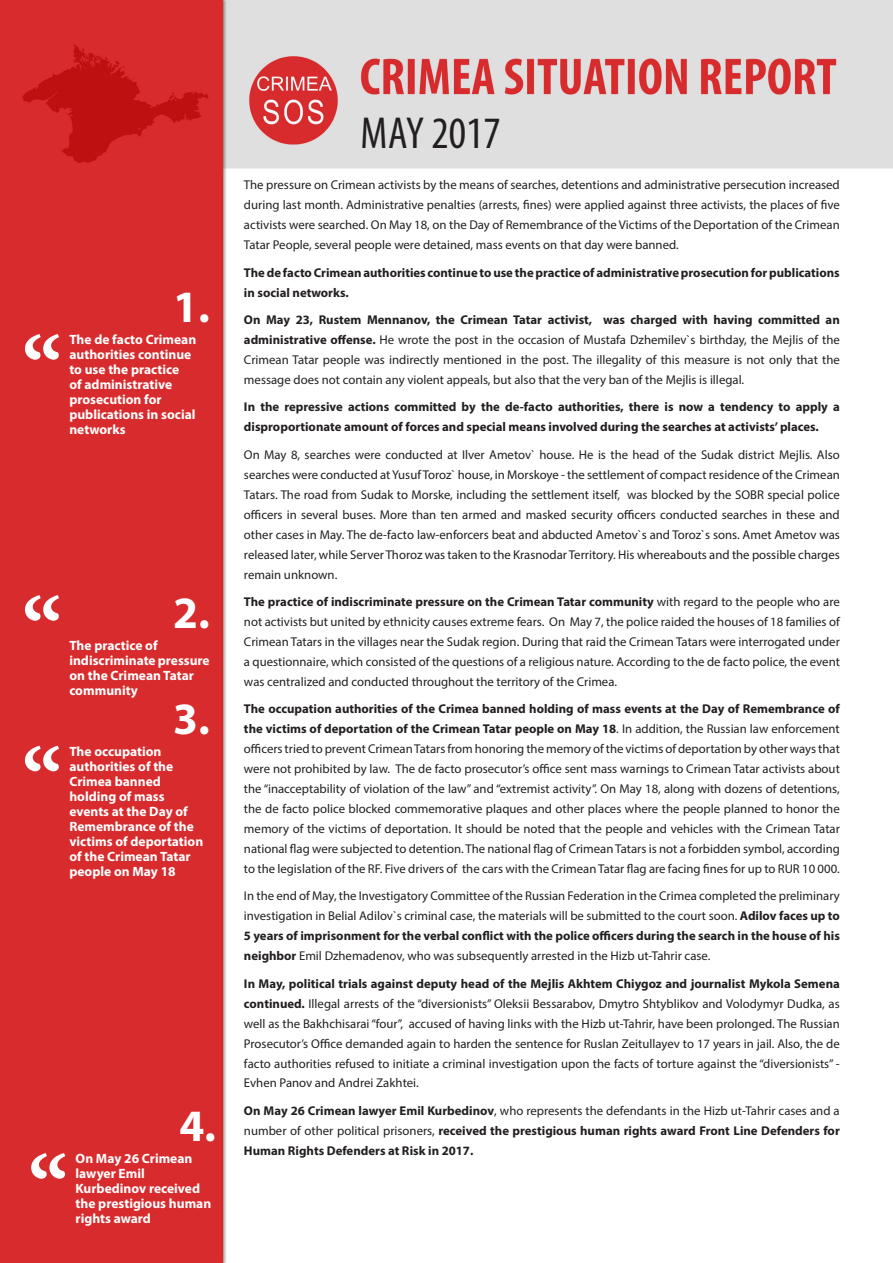
<style>
.page{position:relative;width:893px;height:1263px;background:#fff}
.page>*{position:absolute;margin:0;border:0;box-sizing:border-box;transform-origin:0 0}
.t1{font:700 90px "Minion Pro";color:#fff}
.t2{font:700 45px "Myriad Pro";color:#fff}
.t3{font:condensed 45px "Myriad Pro";color:#231f20}
.t4{font:700 13.5px/15px "Myriad Pro";color:#fff}
.t5{font:12.75px/20px "Myriad Pro";color:#231f20;text-align:justify}
.t6{font:700 12.75px/20px "Myriad Pro";color:#231f20}
.s1{font-weight:700}
.s2{font-weight:400}
</style>
<div class="page">
<img style="left:0;top:0;width:893px;height:1263px">
<p class="t1" style="left:22px;top:306px;width:42px">“</p>
<p class="t2" style="left:173px;top:277px;width:38px">1.</p>
<p class="t4" style="left:69px;top:332px;width:128px">The de facto Crimean authorities continue to use the practice<br>of administrative prosecution for publications in social networks</p>
<p class="t1" style="left:22px;top:567px;width:42px">“</p>
<p class="t1" style="left:22px;top:718px;width:42px">“</p>
<p class="t2" style="left:173px;top:583px;width:38px">2.</p>
<p class="t4" style="left:69px;top:638px;width:142px">The practice of indiscriminate pressure on the Crimean Tatar community</p>
<p class="t2" style="left:173px;top:689px;width:38px">3.</p>
<p class="t4" style="left:69px;top:743px;width:135px">The occupation authorities of the<br>Crimea banned holding of mass events at the Day of<br>Remembrance of the victims of deportation of the Crimean Tatar people on May 18</p>
<p class="t1" style="left:29px;top:1125px;width:42px">“</p>
<p class="t2" style="left:179px;top:1096px;width:38px">4.</p>
<p class="t4" style="left:76px;top:1151px;width:137px">On May 26 Crimean lawyer Emil<br>Kurbedinov received the prestigious human</p>
<p class="t4" style="left:76px;top:1211px;width:77px">rights award</p>
<p class="t3" style="left:361px;top:106px;width:142px">MAY 2017</p>
<p class="t5" style="left:244px;top:175px;width:597px">The pressure on Crimean activists by the means of searches, detentions and administrative persecution increased during last month. Administrative penalties (arrests, fines) were applied against three activists, the places of five activists were searched. On May 18, on the Day of Remembrance of the Victims of the Deportation of the Crimean Tatar People, several people were detained, mass events on that day were banned.</p>
<p class="t6" style="left:244px;top:262px;width:597px">The de facto Crimean authorities continue to use the practice of administrative prosecution for publications in social networks.</p>
<p class="t5" style="left:244px;top:310px;width:597px"><span class="s1">On May 23, Rustem Mennanov, the Crimean Tatar activist, was charged with having committed an administrative offense.</span> He wrote the post in the occasion of Mustafa Dzhemilev`s birthday, the Mejlis of the Crimean Tatar people was indirectly mentioned in the post. The illegality of this measure is not only that the message does not contain any violent appeals, but also that the very ban of the Mejlis is illegal.</p>
<p class="t6" style="left:244px;top:397px;width:597px">In the repressive actions committed by the de-facto authorities, there is now a tendency to apply a disproportionate amount of forces and special means involved during the searches at activists’ places.</p>
<p class="t5" style="left:244px;top:444px;width:597px">On May 8, searches were conducted at Ilver Ametov` house. He is the head of the Sudak district Mejlis. Also searches were conducted at Yusuf Toroz` house, in Morskoye - the settlement of compact residence of the Crimean Tatars. The road from Sudak to Morske, including the settlement itself, was blocked by the SOBR special police officers in several buses. More than ten armed and masked security officers conducted searches in these and other cases in May. The de-facto law-enforcers beat and abducted Ametov`s and Toroz`s sons. Amet Ametov was released later, while Server Thoroz was taken to the Krasnodar Territory. His whereabouts and the possible charges remain unknown.</p>
<p class="t5" style="left:244px;top:592px;width:597px"><span class="s1">The practice of indiscriminate pressure on the Crimean Tatar community</span> with regard to the people who are not activists but united by ethnicity causes extreme fears. On May 7, the police raided the houses of 18 families of Crimean Tatars in the villages near the Sudak region. During that raid the Crimean Tatars were interrogated under a questionnaire, which consisted of the questions of a religious nature. According to the de facto police, the event was centralized and conducted throughout the territory of the Crimea.</p>
<p class="t5" style="left:244px;top:699px;width:597px"><span class="s1">The occupation authorities of the Crimea banned holding of mass events at the Day of Remembrance of the victims of deportation of the Crimean Tatar people on May 18</span>. In addition, the Russian law enforcement officers tried to prevent Crimean Tatars from honoring the memory of the victims of deportation by other ways that were not prohibited by law. The de facto prosecutor’s office sent mass warnings to Crimean Tatar activists about the “inacceptability of violation of the law” and “extremist activity”. On May 18, along with dozens of detentions, the de facto police blocked commemorative plaques and other places where the people planned to honor the memory of the victims of deportation. It should be noted that the people and vehicles with the Crimean Tatar national flag were subjected to detention. The national flag of Crimean Tatars is not a forbidden symbol, according to the legislation of the RF. Five drivers of the cars with the Crimean Tatar flag are facing fines for up to RUR 10 000.</p>
<p class="t5" style="left:244px;top:886px;width:597px">In the end of May, the Investigatory Committee of the Russian Federation in the Crimea completed the preliminary investigation in Belial Adilov`s criminal case, the materials will be submitted to the court soon. <span class="s1">Adilov faces up to 5 years of imprisonment for the verbal conflict with the police officers during the search in the house of his neighbor</span> Emil Dzhemadenov, who was subsequently arrested in the Hizb ut-Tahrir case.</p>
<p class="t5" style="left:244px;top:973px;width:597px"><span class="s1">In May, political trials against deputy head of the Mejlis Akhtem Chiygoz and journalist Mykola Semena continued.</span> Illegal arrests of the “diversionists” Oleksii Bessarabov, Dmytro Shtyblikov and Volodymyr Dudka, as well as the Bakhchisarai “four”, accused of having links with the Hizb ut-Tahrir, have been prolonged. The Russian Prosecutor’s Office demanded again to harden the sentence for Ruslan Zeitullayev to 17 years in jail. Also, the de facto authorities refused to initiate a criminal investigation upon the facts of torture against the “diversionists” - Evhen Panov and Andrei Zakhtei.</p>
<p class="t6" style="left:244px;top:1100px;width:597px;text-align:justify">On May 26 Crimean lawyer Emil Kurbedinov<span class="s2">, who represents the defendants in the Hizb ut-Tahrir cases and a number of other political prisoners,</span> received the prestigious human rights award Front Line Defenders for Human Rights Defenders at Risk in 2017.</p>
</div>
